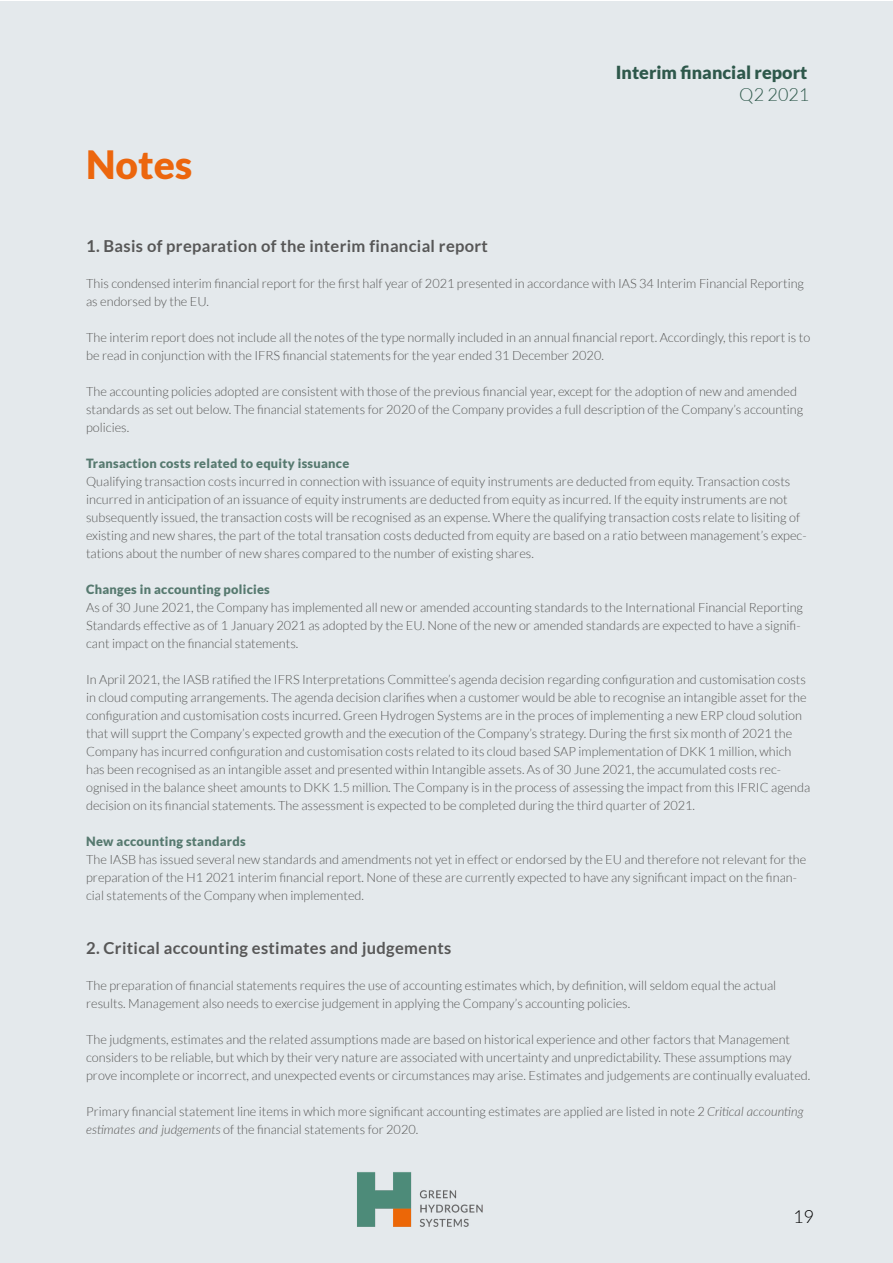
<style>
.page{position:relative;width:893px;height:1263px;background:#fff}
.page>*{position:absolute;margin:0;border:0;box-sizing:border-box;transform-origin:0 0}
.t1{font:900 39px "Lato";color:#ec660d}
.t2{font:900 18px "Lato";color:#2e584b}
.t3{font:300 18px "Lato";color:#2e584b}
.t4{font:300 18px "Lato";color:#000}
.t5{font:700 16.5px "Lato";letter-spacing:.02em;color:#575757}
.t6{font:300 12.75px/18px "Lato";color:#575756}
.t7{font:900 12.75px "Lato";letter-spacing:.02em;color:#56796f}
.s1{font-style:italic}
</style>
<div class="page">
<hr style="left:0;top:0;width:1px;height:1262px;background:#e4e9ec">
<div style="left:0;top:1px;width:893px;height:1262px;background:#e4e9ec"></div>
<img style="left:357px;top:1172px;width:126px;height:55px">
<h1 class="t1" style="left:86px;top:142px;width:108px">Notes</h1>
<p class="t5" style="left:86px;top:237px;width:403px">1. Basis of preparation of the interim financial report</p>
<h2 class="t2" style="left:616px;top:62px;width:193px">Interim financial report</h2>
<h2 class="t3" style="left:739px;top:85px;width:72px">Q2 2021</h2>
<p class="t6" style="left:86px;top:274px;width:719px">This condensed interim financial report for the first half year of 2021 presented in accordance with IAS 34 Interim Financial Reporting as endorsed by the EU.</p>
<p class="t6" style="left:86px;top:328px;width:726px">The interim report does not include all the notes of the type normally included in an annual financial report. Accordingly, this report is to be read in conjunction with the IFRS financial statements for the year ended 31 December 2020.</p>
<p class="t6" style="left:86px;top:382px;width:719px">The accounting policies adopted are consistent with those of the previous financial year, except for the adoption of new and amended standards as set out below. The financial statements for 2020 of the Company provides a full description of the Company’s accounting policies.</p>
<p class="t7" style="left:86px;top:456px;width:265px">Transaction costs related to equity issuance</p>
<p class="t6" style="left:86px;top:473px;width:722px">Qualifying transaction costs incurred in connection with issuance of equity instruments are deducted from equity. Transaction costs incurred in anticipation of an issuance of equity instruments are deducted from equity as incurred. If the equity instruments are not subsequently issued, the transaction costs will be recognised as an expense. Where the qualifying transaction costs relate to lisiting of existing and new shares, the part of the total transation costs deducted from equity are based on a ratio between management’s expec&shy;tations about the number of new shares compared to the number of existing shares.</p>
<p class="t7" style="left:86px;top:582px;width:185px">Changes in accounting policies</p>
<p class="t6" style="left:86px;top:599px;width:718px">As of 30 June 2021, the Company has implemented all new or amended accounting standards to the International Financial Reporting<br>Standards effective as of 1 January 2021 as adopted by the EU. None of the new or amended standards are expected to have a signifi&shy;cant impact on the financial statements.</p>
<p class="t6" style="left:86px;top:671px;width:726px">In April 2021, the IASB ratified the IFRS Interpretations Committee’s agenda decision regarding configuration and customisation costs in cloud computing arrangements. The agenda decision clarifies when a customer would be able to recognise an intangible asset for the configuration and customisation costs incurred. Green Hydrogen Systems are in the proces of implementing a new ERP cloud solution that will supprt the Company’s expected growth and the execution of the Company’s strategy. During the first six month of 2021 the Company has incurred configuration and customisation costs related to its cloud based SAP implementation of DKK 1 million, which has been recognised as an intangible asset and presented within Intangible assets. As of 30 June 2021, the accumulated costs rec&shy;ognised in the balance sheet amounts to DKK 1.5 million. The Company is in the process of assessing the impact from this IFRIC agenda decision on its financial statements. The assessment is expected to be completed during the third quarter of 2021.</p>
<p class="t7" style="left:86px;top:834px;width:161px">New accounting standards</p>
<p class="t6" style="left:86px;top:851px;width:722px">The IASB has issued several new standards and amendments not yet in effect or endorsed by the EU and therefore not relevant for the preparation of the H1 2021 interim financial report. None of these are currently expected to have any significant impact on the finan&shy;cial statements of the Company when implemented.</p>
<p class="t5" style="left:86px;top:939px;width:367px">2. Critical accounting estimates and judgements</p>
<p class="t6" style="left:86px;top:977px;width:692px">The preparation of financial statements requires the use of accounting estimates which, by definition, will seldom equal the actual results. Management also needs to exercise judgement in applying the Company’s accounting policies.</p>
<p class="t6" style="left:86px;top:1031px;width:726px">The judgments, estimates and the related assumptions made are based on historical experience and other factors that Management considers to be reliable, but which by their very nature are associated with uncertainty and unpredictability. These assumptions may prove incomplete or incorrect, and unexpected events or circumstances may arise. Estimates and judgements are continually evaluated.</p>
<p class="t6" style="left:86px;top:1103px;width:719px">Primary financial statement line items in which more significant accounting estimates are applied are listed in note 2 <span class="s1">Critical accounting estimates and judgements</span> of the financial statements for 2020.</p>
<h2 class="t4" style="left:793px;top:1207px;width:22px">19</h2>
</div>
